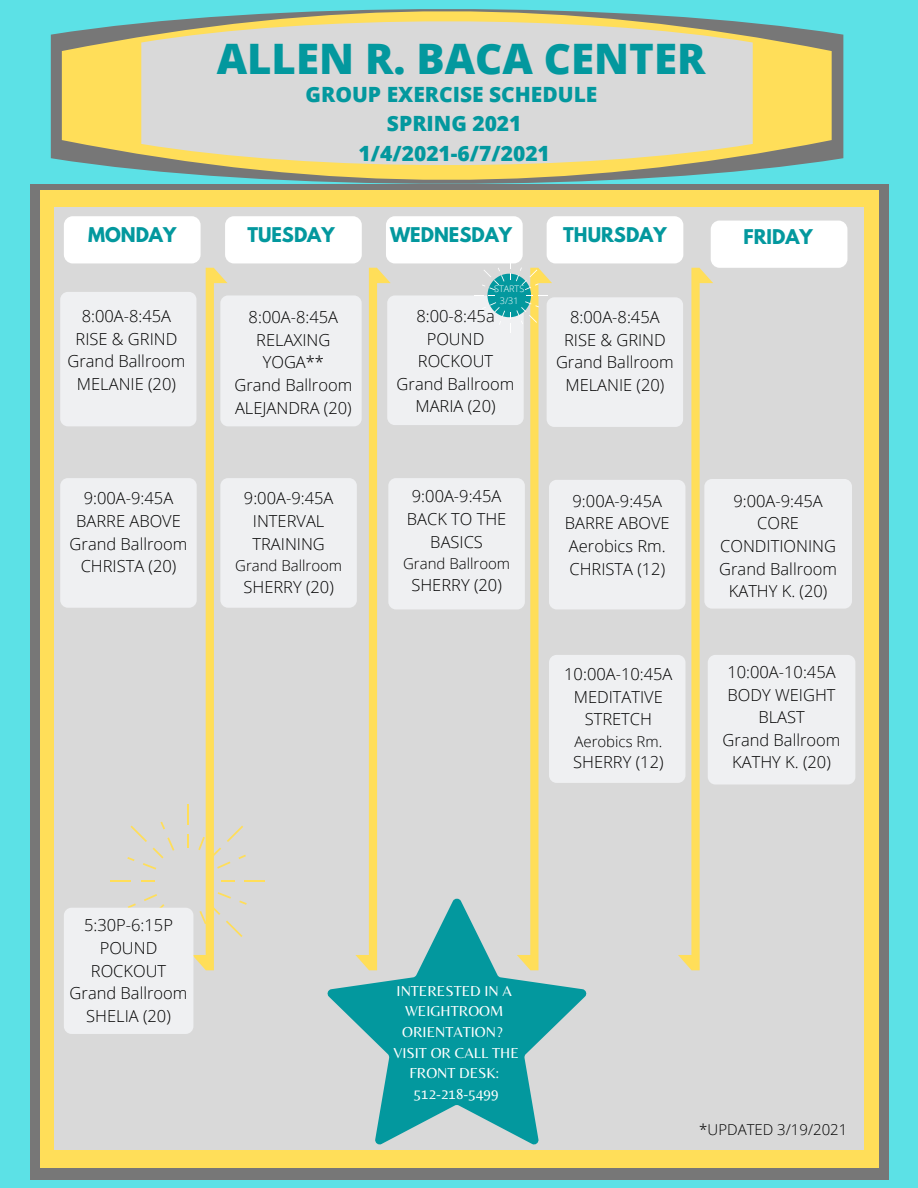
<style>
.page{position:relative;width:918px;height:1188px;background:#5ce1e6}
.page>*{position:absolute;margin:0;border:0;box-sizing:border-box;transform-origin:0 0}
.t1{font:800 42px "Open Sans";color:#03989e}
.t2{font:800 21px "Open Sans";color:#03989e}
.t3{font:700 18px "League Spartan";color:#03989e}
.t4{font:300 16.5px/22.6px "Open Sans";color:#000;text-align:center}
.t5{font:15px/20.5px "Belleza";color:#fff;text-align:center}
.t6{font:300 15px "Open Sans";color:#000}
.t7{font:300 9px "Open Sans";color:#fff}
</style>
<div class="page">
<div style="left:51px;top:33px;width:792px;height:127px;background:#777"></div>
<svg style="left:62px;top:9px;width:770px;height:175px"></svg>
<div style="left:30px;top:184px;width:859px;height:995px;background:#777"></div>
<div style="left:40px;top:190px;width:838px;height:978px;background:#ffde59"></div>
<div style="left:54px;top:207px;width:810px;height:943px;background:#d9d9d9"></div>
<div style="left:64px;top:216px;width:137px;height:47px;background:#fff;border-radius:9px"></div>
<div style="left:225px;top:216px;width:137px;height:47px;background:#fff;border-radius:9px"></div>
<div style="left:386px;top:216px;width:137px;height:47px;background:#fff;border-radius:9px"></div>
<div style="left:547px;top:216px;width:136px;height:47px;background:#fff;border-radius:9px"></div>
<div style="left:711px;top:221px;width:136px;height:47px;background:#fff;border-radius:9px"></div>
<svg style="left:368px;top:268px;width:23px;height:630px"></svg>
<svg style="left:678px;top:268px;width:35px;height:702px"></svg>
<div style="left:60px;top:292px;width:136px;height:134px;background:#eff0f2;border-radius:8px"></div>
<div style="left:220px;top:295px;width:142px;height:131px;background:#eff0f2;border-radius:8px"></div>
<div style="left:220px;top:478px;width:137px;height:130px;background:#eff0f2;border-radius:8px"></div>
<div style="left:388px;top:478px;width:137px;height:131px;background:#eff0f2;border-radius:8px"></div>
<div style="left:549px;top:655px;width:136px;height:128px;background:#eff0f2;border-radius:8px"></div>
<div style="left:549px;top:480px;width:136px;height:129px;background:#eff0f2;border-radius:8px"></div>
<div style="left:704px;top:479px;width:148px;height:130px;background:#eff0f2;border-radius:8px"></div>
<div style="left:708px;top:655px;width:147px;height:130px;background:#eff0f2;border-radius:8px"></div>
<svg style="left:141px;top:14px;width:612px;height:158px;background:#d6d4c5"></svg>
<div style="left:60px;top:478px;width:137px;height:130px;background:#eff0f2;border-radius:8px"></div>
<svg style="left:327px;top:898px;width:260px;height:247px"></svg>
<svg style="left:127px;top:822px;width:47px;height:48px"></svg>
<svg style="left:128px;top:894px;width:37px;height:14px"></svg>
<hr style="left:244px;top:880px;width:21px;height:2px;background:#ffde59">
<svg style="left:187px;top:268px;width:60px;height:702px"></svg>
<hr style="left:111px;top:880px;width:20px;height:2px;background:#ffde59">
<svg style="left:141px;top:880px;width:13px;height:2px"></svg>
<div style="left:64px;top:908px;width:129px;height:126px;background:#eff0f2;border-radius:8px"></div>
<div style="left:387px;top:295px;width:137px;height:130px;background:#eff0f2;border-radius:8px"></div>
<div style="left:547px;top:297px;width:136px;height:130px;background:#eff0f2;border-radius:8px"></div>
<svg style="left:474px;top:259px;width:78px;height:711px"></svg>
<p class="t1" style="left:217px;top:29px;width:490px">ALLEN R. BACA CENTER</p>
<p class="t2" style="left:306px;top:80px;width:293px">GROUP EXERCISE SCHEDULE</p>
<p class="t2" style="left:387px;top:109px;width:136px">SPRING 2021</p>
<p class="t2" style="left:359px;top:138px;width:193px">1/4/2021-6/7/2021</p>
<p class="t3" style="left:88px;top:226px;width:90px">MONDAY</p>
<p class="t3" style="left:247px;top:226px;width:89px">TUESDAY</p>
<p class="t3" style="left:390px;top:226px;width:123px">WEDNESDAY</p>
<p class="t3" style="left:563px;top:226px;width:105px">THURSDAY</p>
<p class="t3" style="left:744px;top:228px;width:71px">FRIDAY</p>
<p class="t4" style="left:82px;top:304px;width:91px">8:00A-8:45A</p>
<p class="t4" style="left:76px;top:327px;width:103px">RISE &amp; GRIND</p>
<p class="t4" style="left:68px;top:349px;width:119px">Grand Ballroom</p>
<p class="t4" style="left:77px;top:372px;width:100px">MELANIE (20)</p>
<p class="t4" style="left:84px;top:487px;width:91px">9:00A-9:45A</p>
<p class="t4" style="left:76px;top:509px;width:106px">BARRE ABOVE</p>
<p class="t4" style="left:70px;top:532px;width:119px">Grand Ballroom</p>
<p class="t4" style="left:81px;top:554px;width:97px">CHRISTA (20)</p>
<p class="t4" style="left:249px;top:305px;width:91px">8:00A-8:45A</p>
<p class="t4" style="left:256px;top:328px;width:76px">RELAXING<br>YOGA**</p>
<p class="t4" style="left:235px;top:373px;width:119px">Grand Ballroom</p>
<p class="t4" style="left:235px;top:396px;width:118px">ALEJANDRA (20)</p>
<p class="t4" style="left:244px;top:487px;width:91px">9:00A-9:45A</p>
<p class="t4" style="left:253px;top:509px;width:74px;text-align:left">INTERVAL<br>TRAINING</p>
<p class="t6" style="left:235px;top:555px;width:108px">Grand Ballroom</p>
<p class="t4" style="left:244px;top:575px;width:92px">SHERRY (20)</p>
<p class="t7" style="left:494px;top:282px;width:32px">STARTS</p>
<p class="t7" style="left:500px;top:294px;width:20px">3/31</p>
<p class="t4" style="left:416px;top:304px;width:80px">8:00-8:45a</p>
<p class="t4" style="left:418px;top:327px;width:77px">POUND<br>ROCKOUT</p>
<p class="t4" style="left:397px;top:372px;width:119px">Grand Ballroom</p>
<p class="t4" style="left:416px;top:395px;width:82px">MARIA (20)</p>
<p class="t4" style="left:412px;top:485px;width:91px">9:00A-9:45A</p>
<p class="t4" style="left:407px;top:507px;width:101px">BACK TO THE<br>BASICS</p>
<p class="t6" style="left:403px;top:553px;width:108px">Grand Ballroom</p>
<p class="t4" style="left:411px;top:573px;width:92px">SHERRY (20)</p>
<p class="t4" style="left:570px;top:305px;width:91px">8:00A-8:45A</p>
<p class="t4" style="left:564px;top:328px;width:103px">RISE &amp; GRIND</p>
<p class="t4" style="left:556px;top:351px;width:119px">Grand Ballroom</p>
<p class="t4" style="left:565px;top:373px;width:100px">MELANIE (20)</p>
<p class="t4" style="left:573px;top:489px;width:91px">9:00A-9:45A</p>
<p class="t4" style="left:565px;top:512px;width:106px">BARRE ABOVE</p>
<p class="t4" style="left:569px;top:534px;width:98px">Aerobics Rm.</p>
<p class="t4" style="left:569px;top:557px;width:97px">CHRISTA (12)</p>
<p class="t4" style="left:564px;top:662px;width:110px">10:00A-10:45A</p>
<p class="t4" style="left:574px;top:685px;width:91px">MEDITATIVE<br>STRETCH</p>
<p class="t6" style="left:574px;top:731px;width:89px">Aerobics Rm.</p>
<p class="t4" style="left:573px;top:751px;width:92px">SHERRY (12)</p>
<p class="t4" style="left:733px;top:489px;width:91px">9:00A-9:45A</p>
<p class="t4" style="left:720px;top:512px;width:117px">CORE<br>CONDITIONING</p>
<p class="t4" style="left:719px;top:557px;width:119px">Grand Ballroom</p>
<p class="t4" style="left:729px;top:579px;width:100px">KATHY K. (20)</p>
<p class="t4" style="left:727px;top:660px;width:110px">10:00A-10:45A</p>
<p class="t4" style="left:728px;top:683px;width:109px">BODY WEIGHT<br>BLAST</p>
<p class="t4" style="left:723px;top:728px;width:119px">Grand Ballroom</p>
<p class="t4" style="left:732px;top:751px;width:100px">KATHY K. (20)</p>
<p class="t4" style="left:84px;top:914px;width:90px">5:30P-6:15P</p>
<p class="t4" style="left:91px;top:936px;width:77px">POUND<br>ROCKOUT</p>
<p class="t4" style="left:70px;top:981px;width:119px">Grand Ballroom</p>
<p class="t4" style="left:86px;top:1004px;width:86px">SHELIA (20)</p>
<p class="t5" style="left:394px;top:980px;width:127px">INTERESTED IN A<br>WEIGHTROOM<br>ORIENTATION?<br>VISIT OR CALL THE<br>FRONT DESK:</p>
<p class="t5" style="left:414px;top:1083px;width:86px">512-218-5499</p>
<p class="t6" style="left:699px;top:1119px;width:150px">*UPDATED 3/19/2021</p>
</div>
